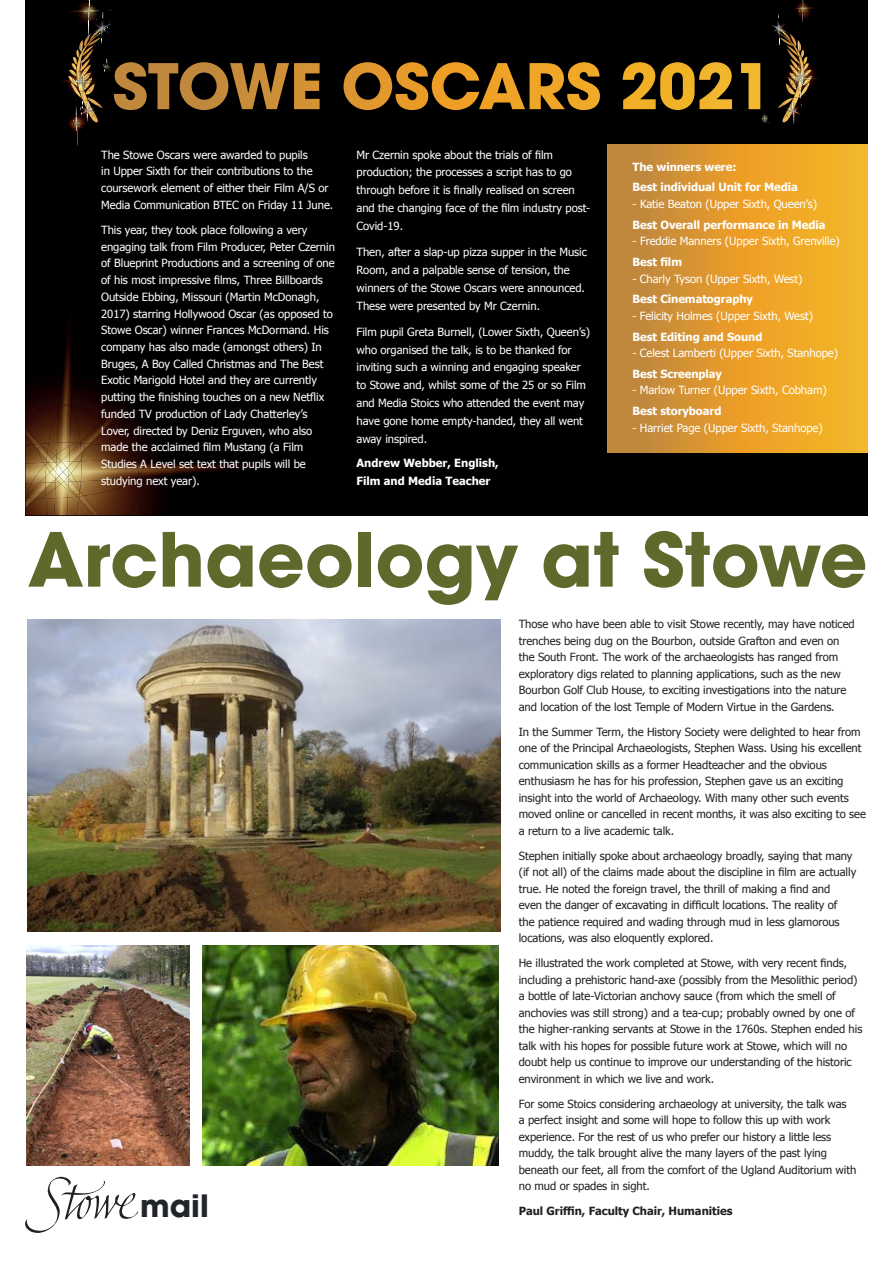
<style>
.page{position:relative;width:893px;height:1263px;background:#fff}
.page>*{position:absolute;margin:0;border:0;box-sizing:border-box;transform-origin:0 0}
.t1{font:700 73.95px "Avant Garde";color:#5f692c}
.t2{font:700 30.45px "ITC Avant Garde Pro";color:#22242c}
.t3{font:11.25px/16.5px "Tahoma";letter-spacing:-.005em;color:#231f20}
.t4{font:11.25px/16.6px "Tahoma";letter-spacing:-.005em;color:#fff}
.t5{font:700 11.25px/17.9px "Tahoma";letter-spacing:-.005em;color:#fff}
.t6{font:700 11.25px "Tahoma";letter-spacing:-.005em;color:#231f20}
</style>
<div class="page">
<div style="left:25px;top:0;width:842px;height:515px;background:#000"></div>
<svg style="left:25px;top:1177px;width:113px;height:56px"></svg>
<img style="left:26px;top:945px;width:164px;height:220px">
<img style="left:202px;top:945px;width:296px;height:220px">
<img style="left:28px;top:619px;width:473px;height:313px">
<img style="left:139px;top:430px;width:21px;height:85px">
<img style="left:62px;top:321px;width:10px;height:58px">
<img style="left:219px;top:464px;width:30px;height:7px">
<img style="left:139px;top:457px;width:80px;height:22px">
<img style="left:139px;top:459px;width:4px;height:17px">
<img style="left:136px;top:459px;width:3px;height:22px">
<img style="left:26px;top:379px;width:110px;height:136px">
<img style="left:26px;top:428px;width:13px;height:8px">
<img style="left:104px;top:379px;width:32px;height:45px">
<img style="left:80px;top:419px;width:30px;height:25px">
<svg style="left:26px;top:436px;width:65px;height:73px;background:#9a794a"></svg>
<svg style="left:60px;top:0;width:760px;height:146px"></svg>
<div style="left:607px;top:144px;width:260px;height:308px;background:linear-gradient(to right,#c1823a,#ffb823)"></div>
<p class="t4" style="left:101px;top:146px;width:234px">The Stowe Oscars were awarded to pupils<br>in Upper Sixth for their contributions to the coursework element of either their Film A/S or Media Communication BTEC on Friday 11 June.</p>
<p class="t4" style="left:101px;top:221px;width:235px">This year, they took place following a very engaging talk from Film Producer, Peter Czernin of Blueprint Productions and a screening of one of his most impressive films, Three Billboards Outside Ebbing, Missouri (Martin McDonagh, 2017) starring Hollywood Oscar (as opposed to Stowe Oscar) winner Frances McDormand. His company has also made (amongst others) In Bruges, A Boy Called Christmas and The Best Exotic Marigold Hotel and they are currently putting the finishing touches on a new Netflix funded TV production of Lady Chatterley’s Lover, directed by Deniz Erguven, who also made the acclaimed film Mustang (a Film Studies A Level set text that pupils will be studying next year).</p>
<p class="t4" style="left:357px;top:145px;width:235px;line-height:17.9px">Mr Czernin spoke about the trials of film production; the processes a script has to go through before it is finally realised on screen and the changing face of the film industry post-Covid-19.</p>
<p class="t4" style="left:357px;top:243px;width:232px;line-height:17.9px">Then, after a slap-up pizza supper in the Music Room, and a palpable sense of tension, the winners of the Stowe Oscars were announced.<br>These were presented by Mr Czernin.</p>
<p class="t4" style="left:357px;top:322px;width:235px;line-height:17.9px">Film pupil Greta Burnell, (Lower Sixth, Queen’s) who organised the talk, is to be thanked for inviting such a winning and engaging speaker to Stowe and, whilst some of the 25 or so Film and Media Stoics who attended the event may have gone home empty-handed, they all went away inspired.</p>
<p class="t5" style="left:357px;top:453px;width:144px">Andrew Webber, English,<br>Film and Media Teacher</p>
<p class="t5" style="left:632px;top:157px;width:105px">The winners were:</p>
<p class="t5" style="left:632px;top:178px;width:167px">Best individual Unit for Media</p>
<p class="t4" style="left:632px;top:195px;width:186px">- Katie Beaton (Upper Sixth, Queen’s)</p>
<p class="t5" style="left:632px;top:215px;width:195px">Best Overall performance in Media</p>
<p class="t4" style="left:632px;top:232px;width:209px">- Freddie Manners (Upper Sixth, Grenville)</p>
<p class="t5" style="left:632px;top:252px;width:51px">Best film</p>
<p class="t4" style="left:632px;top:270px;width:171px">- Charly Tyson (Upper Sixth, West)</p>
<p class="t5" style="left:632px;top:290px;width:122px">Best Cinematography</p>
<p class="t4" style="left:632px;top:307px;width:182px">- Felicity Holmes (Upper Sixth, West)</p>
<p class="t5" style="left:632px;top:327px;width:131px">Best Editing and Sound</p>
<p class="t4" style="left:632px;top:344px;width:207px">- Celest Lamberti (Upper Sixth, Stanhope)</p>
<p class="t5" style="left:632px;top:364px;width:91px">Best Screenplay</p>
<p class="t4" style="left:632px;top:381px;width:196px">- Marlow Turner (Upper Sixth, Cobham)</p>
<p class="t5" style="left:632px;top:401px;width:90px">Best storyboard</p>
<p class="t4" style="left:632px;top:419px;width:192px">- Harriet Page (Upper Sixth, Stanhope)</p>
<p class="t1" style="left:28px;top:511px;width:841px">Archaeology at Stowe</p>
<p class="t2" style="left:140px;top:1185px;width:70px">mail</p>
<p class="t3" style="left:519px;top:615px;width:338px">Those who have been able to visit Stowe recently, may have noticed trenches being dug on the Bourbon, outside Grafton and even on the South Front. The work of the archaeologists has ranged from exploratory digs related to planning applications, such as the new Bourbon Golf Club House, to exciting investigations into the nature and location of the lost Temple of Modern Virtue in the Gardens.</p>
<p class="t3" style="left:519px;top:723px;width:349px">In the Summer Term, the History Society were delighted to hear from one of the Principal Archaeologists, Stephen Wass. Using his excellent communication skills as a former Headteacher and the obvious enthusiasm he has for his profession, Stephen gave us an exciting insight into the world of Archaeology. With many other such events moved online or cancelled in recent months, it was also exciting to see a return to a live academic talk.</p>
<p class="t3" style="left:519px;top:847px;width:339px">Stephen initially spoke about archaeology broadly, saying that many (if not all) of the claims made about the discipline in film are actually true. He noted the foreign travel, the thrill of making a find and even the danger of excavating in difficult locations. The reality of<br>the patience required and wading through mud in less glamorous locations, was also eloquently explored.</p>
<p class="t3" style="left:519px;top:954px;width:345px">He illustrated the work completed at Stowe, with very recent finds, including a prehistoric hand-axe (possibly from the Mesolithic period) a bottle of late-Victorian anchovy sauce (from which the smell of anchovies was still strong) and a tea-cup; probably owned by one of the higher-ranking servants at Stowe in the 1760s. Stephen ended his talk with his hopes for possible future work at Stowe, which will no doubt help us continue to improve our understanding of the historic environment in which we live and work.</p>
<p class="t3" style="left:519px;top:1095px;width:339px">For some Stoics considering archaeology at university, the talk was<br>a perfect insight and some will hope to follow this up with work experience. For the rest of us who prefer our history a little less muddy, the talk brought alive the many layers of the past lying beneath our feet, all from the comfort of the Ugland Auditorium with no mud or spades in sight.</p>
<p class="t6" style="left:519px;top:1203px;width:215px">Paul Griffin, Faculty Chair, Humanities</p>
</div>
